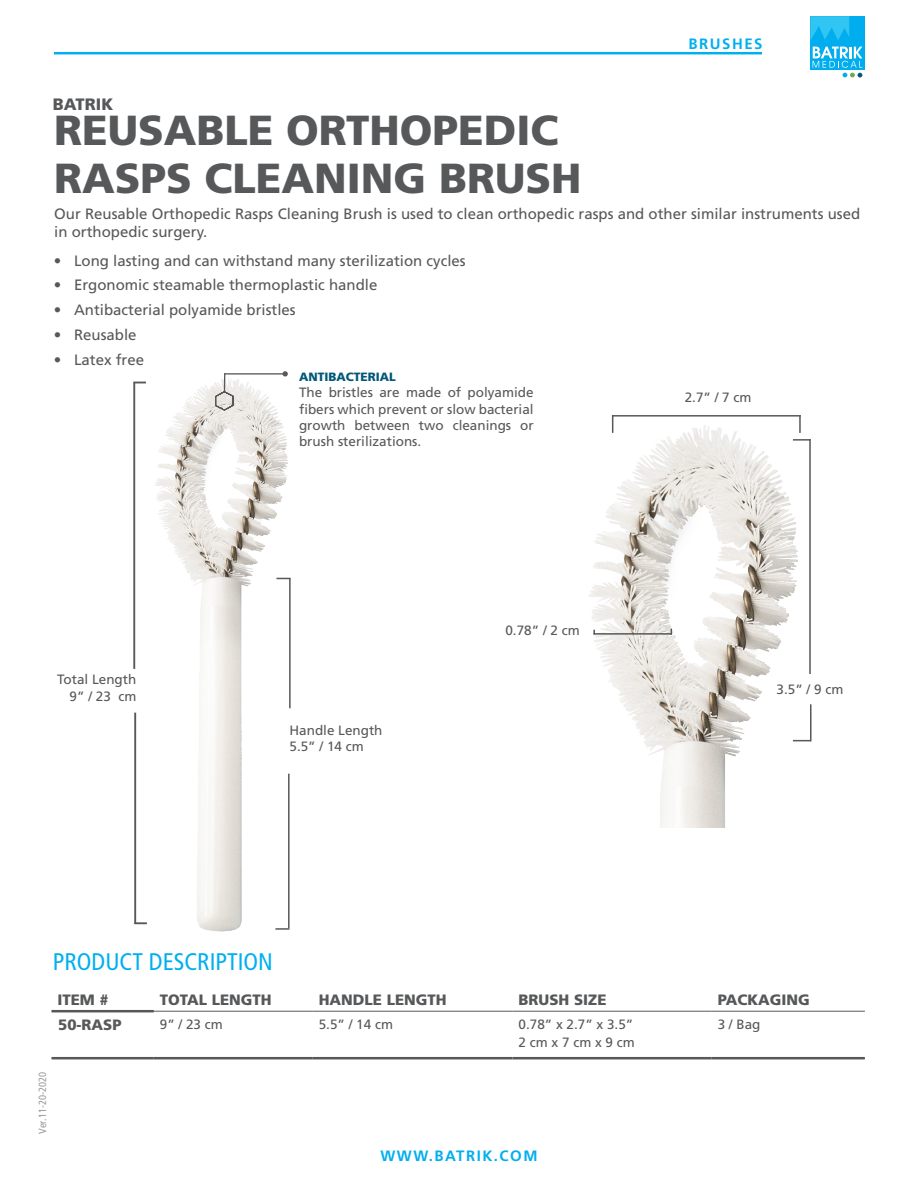
<style>
.page{position:relative;width:918px;height:1188px;background:#fff}
.page>*{position:absolute;margin:0;border:0;box-sizing:border-box;transform-origin:0 0}
.t1{font:900 42px/48px "Frutiger LT Std";color:#57585a}
.t2{font:condensed 24px "Frutiger LT Std";color:#00afef}
.t3{font:900 16.5px "Frutiger LT Std";color:#57585a}
.t4{font:15px/18px "Frutiger LT Std";color:#57585a}
.t5{font:900 15px "Frutiger LT Std";color:#57585a}
.t6{font:700 15px "Frutiger LT Std";letter-spacing:.1em;color:#00afef}
.t7{font:13.5px/16.2px "Frutiger LT Std";color:#57585a}
.t8{font:900 12px "Frutiger LT Std";color:#015878}
.t9{font:condensed 10.5px "Frutiger LT Std";color:#97999c}
</style>
<div class="page">
<div style="left:810px;top:16px;width:55px;height:54px;background:#00aeef"></div>
<svg style="left:813px;top:47px;width:49px;height:30px"></svg>
<svg style="left:810px;top:16px;width:39px;height:24px"></svg>
<div style="left:54px;top:52px;width:708px;height:2px;background:#6fa84f;border:2px solid #00afef"></div>
<hr style="left:51px;top:1057px;width:103px;height:2px;background:#57585a">
<hr style="left:154px;top:1057px;width:159px;height:2px;background:#57585a">
<hr style="left:313px;top:1057px;width:200px;height:2px;background:#57585a">
<hr style="left:513px;top:1057px;width:199px;height:2px;background:#57585a">
<hr style="left:712px;top:1057px;width:153px;height:2px;background:#57585a">
<hr style="left:51px;top:1010px;width:103px;height:2px;background:#57585a">
<hr style="left:154px;top:1011px;width:159px;height:1px;background:#57585a">
<hr style="left:313px;top:1011px;width:200px;height:1px;background:#57585a">
<hr style="left:513px;top:1011px;width:199px;height:1px;background:#57585a">
<hr style="left:712px;top:1011px;width:153px;height:1px;background:#57585a">
<img style="left:155px;top:372px;width:136px;height:560px">
<img style="left:589px;top:416px;width:222px;height:412px">
<svg style="left:215px;top:373px;width:19px;height:38px"></svg>
<hr style="left:224px;top:373px;width:61px;height:2px;background:#57585a">
<svg style="left:283px;top:371px;width:5px;height:6px"></svg>
<svg style="left:799px;top:417px;width:2px;height:16px"></svg>
<hr style="left:612px;top:415px;width:189px;height:2px;background:#57585a">
<svg style="left:612px;top:417px;width:1px;height:16px"></svg>
<hr style="left:593px;top:633px;width:79px;height:2px;background:#57585a">
<hr style="left:288px;top:774px;width:2px;height:154px;background:#57585a">
<svg style="left:275px;top:928px;width:15px;height:2px"></svg>
<hr style="left:289px;top:578px;width:2px;height:130px;background:#57585a">
<svg style="left:277px;top:578px;width:14px;height:1px"></svg>
<hr style="left:133px;top:383px;width:2px;height:286px;background:#57585a">
<svg style="left:133px;top:382px;width:13px;height:1px"></svg>
<hr style="left:134px;top:713px;width:2px;height:211px;background:#57585a">
<svg style="left:134px;top:922px;width:13px;height:2px"></svg>
<hr style="left:810px;top:704px;width:2px;height:37px;background:#57585a">
<hr style="left:809px;top:439px;width:2px;height:235px;background:#57585a">
<svg style="left:793px;top:740px;width:17px;height:1px"></svg>
<svg style="left:793px;top:439px;width:18px;height:2px"></svg>
<p class="t3" style="left:53px;top:94px;width:62px">BATRIK</p>
<p class="t6" style="left:689px;top:35px;width:76px">BRUSHES</p>
<h1 class="t1" style="left:54px;top:106px;width:529px">REUSABLE ORTHOPEDIC<br>RASPS CLEANING BRUSH</h1>
<p class="t4" style="left:54px;top:205px;width:808px">Our Reusable Orthopedic Rasps Cleaning Brush is used to clean orthopedic rasps and other similar instruments used in orthopedic surgery.</p>
<p class="t4" style="left:54px;top:252px;width:413px">• Long lasting and can withstand many sterilization cycles</p>
<p class="t4" style="left:54px;top:276px;width:325px">• Ergonomic steamable thermoplastic handle</p>
<p class="t4" style="left:54px;top:301px;width:243px">• Antibacterial polyamide bristles</p>
<p class="t4" style="left:54px;top:326px;width:84px">• Reusable</p>
<p class="t4" style="left:54px;top:351px;width:92px">• Latex free</p>
<p class="t8" style="left:299px;top:370px;width:98px">ANTIBACTERIAL</p>
<p class="t7" style="left:299px;top:385px;width:236px;text-align:justify">The bristles are made of polyamide fibers which prevent or slow bacterial growth between two cleanings or brush sterilizations.</p>
<p class="t7" style="left:57px;top:671px;width:81px;text-align:right">Total Length<br>9” / 23 cm</p>
<p class="t7" style="left:290px;top:722px;width:95px">Handle Length<br>5.5” / 14 cm</p>
<h2 class="t2" style="left:53px;top:948px;width:222px">PRODUCT DESCRIPTION</h2>
<p class="t7" style="left:505px;top:622px;width:76px">0.78” / 2 cm</p>
<p class="t7" style="left:685px;top:389px;width:68px">2.7” / 7 cm</p>
<p class="t7" style="left:777px;top:682px;width:68px">3.5” / 9 cm</p>
<p class="t9" style="left:36px;top:1134px;width:64px;rotate:-90deg">Ver.11-20-2020</p>
<p class="t5" style="left:57px;top:991px;width:53px">ITEM #</p>
<p class="t5" style="left:160px;top:991px;width:113px">TOTAL LENGTH</p>
<p class="t5" style="left:319px;top:991px;width:129px">HANDLE LENGTH</p>
<p class="t5" style="left:519px;top:991px;width:89px">BRUSH SIZE</p>
<p class="t5" style="left:718px;top:991px;width:94px">PACKAGING</p>
<p class="t5" style="left:58px;top:1016px;width:65px">50-RASP</p>
<p class="t7" style="left:160px;top:1016px;width:65px">9” / 23 cm</p>
<p class="t7" style="left:319px;top:1016px;width:76px">5.5” / 14 cm</p>
<p class="t7" style="left:519px;top:1015px;width:118px;line-height:18px">0.78” x 2.7” x 3.5”<br>2 cm x 7 cm x 9 cm</p>
<p class="t7" style="left:718px;top:1016px;width:44px">3 / Bag</p>
<p class="t6" style="left:380px;top:1147px;width:159px">WWW.BATRIK.COM</p>
</div>
